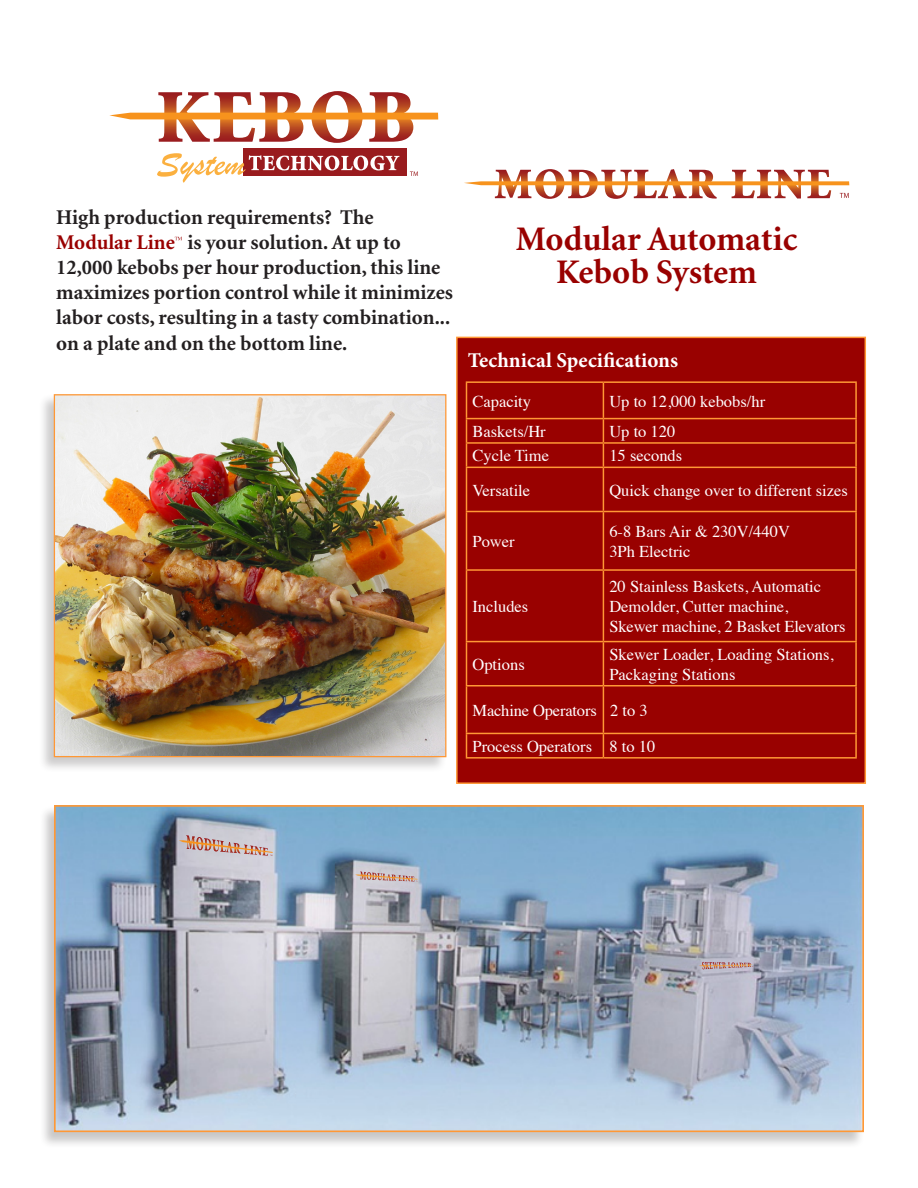
<style>
.page{position:relative;width:918px;height:1188px;background:#fff}
.page>*{position:absolute;margin:0;border:0;box-sizing:border-box;transform-origin:0 0}
.t1{font:700 34.5px "Minion";color:#990100}
.t2{font:700 21px/25.2px "Minion";color:#231f20}
.t3{font:700 21px "Minion Pro";color:#fff}
.t4{font:16.5px "Times";color:#fff}
.s1{color:#990100}
</style>
<div class="page">
<div style="left:243px;top:149px;width:164px;height:27px;background:#991b1e"></div>
<svg style="left:109px;top:91px;width:329px;height:52px"></svg>
<svg style="left:157px;top:153px;width:242px;height:30px"></svg>
<svg style="left:411px;top:172px;width:7px;height:4px"></svg>
<div style="left:456px;top:337px;width:410px;height:447px;background:#990100;border:2px solid #ff9835"></div>
<svg style="left:467px;top:383px;width:388px;height:374px"></svg>
<hr style="left:466px;top:381px;width:137px;height:2px;background:#ff9835">
<hr style="left:466px;top:383px;width:1px;height:35px;background:#ff9835">
<hr style="left:603px;top:381px;width:254px;height:2px;background:#ff9835">
<hr style="left:603px;top:383px;width:1px;height:35px;background:#ff9835">
<hr style="left:855px;top:383px;width:2px;height:35px;background:#ff9835">
<hr style="left:466px;top:418px;width:137px;height:1px;background:#ff9835">
<hr style="left:603px;top:418px;width:254px;height:1px;background:#ff9835">
<hr style="left:855px;top:419px;width:2px;height:23px;background:#ff9835">
<hr style="left:466px;top:442px;width:137px;height:2px;background:#ff9835">
<svg style="left:466px;top:419px;width:1px;height:48px"></svg>
<hr style="left:603px;top:442px;width:254px;height:2px;background:#ff9835">
<svg style="left:603px;top:419px;width:1px;height:48px"></svg>
<hr style="left:855px;top:444px;width:2px;height:23px;background:#ff9835">
<hr style="left:466px;top:467px;width:137px;height:1px;background:#ff9835">
<hr style="left:466px;top:468px;width:1px;height:43px;background:#ff9835">
<hr style="left:603px;top:467px;width:254px;height:1px;background:#ff9835">
<hr style="left:603px;top:468px;width:1px;height:43px;background:#ff9835">
<hr style="left:855px;top:468px;width:2px;height:43px;background:#ff9835">
<hr style="left:466px;top:511px;width:137px;height:1px;background:#ff9835">
<hr style="left:466px;top:512px;width:1px;height:57px;background:#ff9835">
<hr style="left:603px;top:511px;width:254px;height:1px;background:#ff9835">
<hr style="left:603px;top:512px;width:1px;height:57px;background:#ff9835">
<hr style="left:855px;top:512px;width:2px;height:57px;background:#ff9835">
<hr style="left:466px;top:569px;width:137px;height:2px;background:#ff9835">
<hr style="left:466px;top:571px;width:1px;height:70px;background:#ff9835">
<hr style="left:603px;top:569px;width:254px;height:2px;background:#ff9835">
<hr style="left:603px;top:571px;width:1px;height:70px;background:#ff9835">
<hr style="left:855px;top:571px;width:2px;height:70px;background:#ff9835">
<hr style="left:466px;top:641px;width:137px;height:1px;background:#ff9835">
<hr style="left:466px;top:642px;width:1px;height:43px;background:#ff9835">
<hr style="left:603px;top:641px;width:254px;height:1px;background:#ff9835">
<hr style="left:603px;top:642px;width:1px;height:43px;background:#ff9835">
<hr style="left:855px;top:642px;width:2px;height:43px;background:#ff9835">
<hr style="left:466px;top:685px;width:137px;height:2px;background:#ff9835">
<hr style="left:466px;top:687px;width:1px;height:46px;background:#ff9835">
<hr style="left:466px;top:733px;width:137px;height:1px;background:#ff9835">
<svg style="left:466px;top:734px;width:1px;height:23px"></svg>
<svg style="left:603px;top:734px;width:1px;height:23px"></svg>
<hr style="left:855px;top:734px;width:2px;height:23px;background:#ff9835">
<hr style="left:466px;top:757px;width:137px;height:2px;background:#ff9835">
<hr style="left:603px;top:757px;width:254px;height:2px;background:#ff9835">
<hr style="left:603px;top:685px;width:254px;height:2px;background:#ff9835">
<hr style="left:603px;top:687px;width:1px;height:46px;background:#ff9835">
<hr style="left:855px;top:687px;width:2px;height:46px;background:#ff9835">
<hr style="left:603px;top:733px;width:254px;height:1px;background:#ff9835">
<svg style="left:464px;top:169px;width:385px;height:30px"></svg>
<div style="left:39px;top:805px;width:832px;height:350px;background:#231f20;opacity:.25"></div>
<img style="left:57px;top:808px;width:804px;height:321px">
<div style="left:54px;top:805px;width:810px;height:327px;border:2px solid #ff9835"></div>
<svg style="left:175px;top:237px;width:7px;height:3px"></svg>
<div style="left:38px;top:394px;width:415px;height:385px;background:#231f20;opacity:.23"></div>
<img style="left:56px;top:396px;width:388px;height:359px">
<div style="left:54px;top:394px;width:392px;height:363px;border:1px solid #ff9835"></div>
<svg style="left:355px;top:872px;width:63px;height:10px"></svg>
<svg style="left:179px;top:835px;width:94px;height:21px;background:#cab0ab"></svg>
<svg style="left:699px;top:962px;width:54px;height:7px"></svg>
<p class="t2" style="left:56px;top:205px;width:398px">High production requirements? The <span class="s1">Modular Line</span> is your solution. At up to 12,000 kebobs per hour production, this line maximizes portion control while it minimizes labor costs, resulting in a tasty combination... on a plate and on the bottom line.</p>
<p class="t1" style="left:516px;top:222px;width:283px">Modular Automatic</p>
<p class="t1" style="left:556px;top:255px;width:202px">Kebob System</p>
<p class="t3" style="left:468px;top:346px;width:212px">Technical Specifications</p>
<p class="t4" style="left:472px;top:386px;width:60px">Capacity</p>
<p class="t4" style="left:609px;top:386px;width:157px">Up to 12,000 kebobs/hr</p>
<p class="t4" style="left:472px;top:416px;width:75px">Baskets/Hr</p>
<p class="t4" style="left:609px;top:416px;width:67px">Up to 120</p>
<p class="t4" style="left:472px;top:440px;width:78px">Cycle Time</p>
<p class="t4" style="left:609px;top:440px;width:74px">15 seconds</p>
<p class="t4" style="left:472px;top:475px;width:59px">Versatile</p>
<p class="t4" style="left:609px;top:475px;width:240px">Quick change over to different sizes</p>
<p class="t4" style="left:472px;top:526px;width:44px">Power</p>
<p class="t4" style="left:609px;top:516px;width:182px">6-8 Bars Air &amp; 230V/440V</p>
<p class="t4" style="left:609px;top:536px;width:83px">3Ph Electric</p>
<p class="t4" style="left:472px;top:591px;width:57px">Includes</p>
<p class="t4" style="left:472px;top:649px;width:54px">Options</p>
<p class="t4" style="left:609px;top:571px;width:213px">20 Stainless Baskets, Automatic</p>
<p class="t4" style="left:609px;top:591px;width:180px">Demolder, Cutter machine,</p>
<p class="t4" style="left:609px;top:611px;width:238px">Skewer machine, 2 Basket Elevators</p>
<p class="t4" style="left:609px;top:639px;width:226px">Skewer Loader, Loading Stations,</p>
<p class="t4" style="left:609px;top:659px;width:128px">Packaging Stations</p>
<p class="t4" style="left:472px;top:695px;width:126px">Machine Operators</p>
<p class="t4" style="left:610px;top:695px;width:39px">2 to 3</p>
<p class="t4" style="left:472px;top:731px;width:121px">Process Operators</p>
<p class="t4" style="left:609px;top:731px;width:47px">8 to 10</p>
</div>
